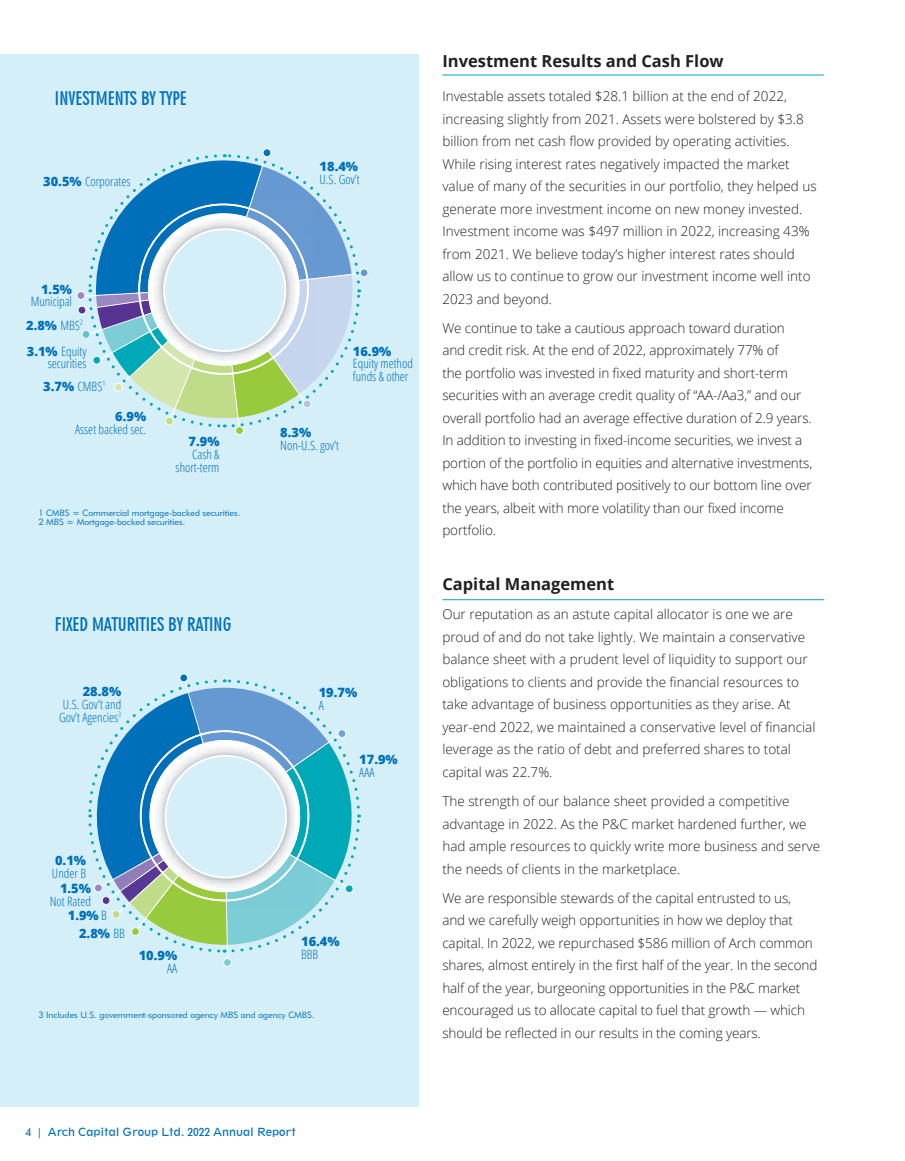
<style>
.page{position:relative;width:905px;height:1161px;background:#fff}
.page>*{position:absolute;margin:0;border:0;box-sizing:border-box;transform-origin:0 0}
.t1{font:18px "Geometric 706 BT Bold Condensed B";color:#0070ba}
.t2{font:700 16.5px "Open Sans";color:#231f20}
.t3{font:300 13.5px/22.5px "Open Sans";color:#231f20}
.t4{font:300 condensed 12.9px/12.9px "Open Sans";color:#0070ba}
.t5{font:800 12.9px "Open Sans";color:#0070ba}
.t6{font:300 condensed 12.75px/12.8px "Open Sans";color:#0070ba;text-align:right}
.t7{font:800 12.75px "Open Sans";color:#0070ba}
.t8{font:10.5px "Geometric 212 BT";color:#0070ba}
.t9{font:9px "Geometric 415 BT Lite A";color:#0070ba}
.s1{font-weight:800;font-stretch:normal}
.s2{font-weight:300;font-stretch:condensed}
</style>
<div class="page">
<div style="left:0;top:54px;width:418px;height:1053px;background:#d5eff9"></div>
<svg style="left:77px;top:148px;width:291px;height:287px"></svg>
<svg style="left:88px;top:674px;width:273px;height:293px"></svg>
<hr style="left:442px;top:599px;width:382px;height:1px;background:#00a9b7">
<hr style="left:442px;top:75px;width:382px;height:1px;background:#00a9b7">
<p class="t1" style="left:55px;top:88px;width:133px">INVESTMENTS BY TYPE</p>
<p class="t6" style="left:43px;top:174px;width:89px"><span class="s1">30.5%</span> Corporates</p>
<p class="t7" style="left:41px;top:279px;width:32px">1.5%</p>
<p class="t6" style="left:31px;top:295px;width:43px">Municipal</p>
<p class="t7" style="left:26px;top:315px;width:58px">2.8% <span class="s2">MBS</span><sup>2</sup></p>
<p class="t6" style="left:27px;top:344px;width:61px"><span class="s1">3.1%</span> Equity securities</p>
<p class="t7" style="left:43px;top:376px;width:64px">3.7% <span class="s2">CMBS</span><sup>1</sup></p>
<p class="t7" style="left:115px;top:407px;width:32px">6.9%</p>
<p class="t6" style="left:75px;top:423px;width:73px">Asset backed sec.</p>
<p class="t7" style="left:188px;top:432px;width:32px">7.9%</p>
<p class="t6" style="left:192px;top:448px;width:29px">Cash &amp;</p>
<p class="t6" style="left:176px;top:460px;width:45px">short-term</p>
<p class="t9" style="left:38px;top:507px;width:203px">1 CMBS = Commercial mortgage-backed securities.</p>
<p class="t9" style="left:38px;top:516px;width:148px">2 MBS = Mortgage-backed securities.</p>
<p class="t1" style="left:55px;top:614px;width:178px">FIXED MATURITIES BY RATING</p>
<p class="t5" style="left:83px;top:681px;width:40px">28.8%</p>
<p class="t4" style="left:59px;top:697px;width:64px">U.S. Gov’t and<br>Gov’t Agencies<sup>3</sup></p>
<p class="t5" style="left:55px;top:851px;width:32px">0.1%</p>
<p class="t4" style="left:52px;top:867px;width:36px">Under B</p>
<p class="t5" style="left:60px;top:879px;width:32px">1.5%</p>
<p class="t4" style="left:50px;top:895px;width:43px">Not Rated</p>
<p class="t5" style="left:68px;top:905px;width:41px">1.9% <span class="s2">B</span></p>
<p class="t5" style="left:79px;top:924px;width:47px">2.8% <span class="s2">BB</span></p>
<p class="t5" style="left:139px;top:945px;width:40px">10.9%</p>
<p class="t4" style="left:167px;top:961px;width:12px">AA</p>
<p class="t7" style="left:319px;top:157px;width:40px">18.4%</p>
<p class="t6" style="left:319px;top:172px;width:42px">U.S. Gov’t</p>
<p class="t7" style="left:353px;top:341px;width:40px">16.9%</p>
<p class="t6" style="left:353px;top:357px;width:62px;text-align:left">Equity method funds &amp; other</p>
<p class="t7" style="left:280px;top:423px;width:32px">8.3%</p>
<p class="t6" style="left:280px;top:438px;width:60px">Non-U.S. gov’t</p>
<p class="t5" style="left:319px;top:682px;width:40px">19.7%</p>
<p class="t4" style="left:319px;top:698px;width:7px">A</p>
<p class="t5" style="left:359px;top:750px;width:40px">17.9%</p>
<p class="t4" style="left:359px;top:766px;width:17px">AAA</p>
<p class="t5" style="left:301px;top:931px;width:40px">16.4%</p>
<p class="t4" style="left:301px;top:947px;width:19px">BBB</p>
<p class="t9" style="left:38px;top:1009px;width:278px">3 Includes U.S. government-sponsored agency MBS and agency CMBS.</p>
<p class="t2" style="left:442px;top:49px;width:283px">Investment Results and Cash Flow</p>
<p class="t3" style="left:442px;top:85px;width:376px">Investable assets totaled $28.1 billion at the end of 2022, increasing slightly from 2021. Assets were bolstered by $3.8 billion from net cash flow provided by operating activities.<br>While rising interest rates negatively impacted the market value of many of the securities in our portfolio, they helped us generate more investment income on new money invested.<br>Investment income was $497 million in 2022, increasing 43% from 2021. We believe today’s higher interest rates should allow us to continue to grow our investment income well into 2023 and beyond.</p>
<p class="t3" style="left:442px;top:316px;width:371px">We continue to take a cautious approach toward duration<br>and credit risk. At the end of 2022, approximately 77% of<br>the portfolio was invested in fixed maturity and short-term securities with an average credit quality of “AA-/Aa3,” and our overall portfolio had an average effective duration of 2.9 years.<br>In addition to investing in fixed-income securities, we invest a portion of the portfolio in equities and alternative investments, which have both contributed positively to our bottom line over the years, albeit with more volatility than our fixed income portfolio.</p>
<p class="t2" style="left:442px;top:572px;width:173px">Capital Management</p>
<p class="t3" style="left:442px;top:603px;width:374px">Our reputation as an astute capital allocator is one we are proud of and do not take lightly. We maintain a conservative balance sheet with a prudent level of liquidity to support our obligations to clients and provide the financial resources to take advantage of business opportunities as they arise. At year-end 2022, we maintained a conservative level of financial leverage as the ratio of debt and preferred shares to total capital was 22.7%.</p>
<p class="t3" style="left:442px;top:790px;width:379px">The strength of our balance sheet provided a competitive advantage in 2022. As the P&amp;C market hardened further, we had ample resources to quickly write more business and serve the needs of clients in the marketplace.</p>
<p class="t3" style="left:442px;top:886px;width:376px">We are responsible stewards of the capital entrusted to us, and we carefully weigh opportunities in how we deploy that capital. In 2022, we repurchased $586 million of Arch common shares, almost entirely in the first half of the year. In the second half of the year, burgeoning opportunities in the P&amp;C market encouraged us to allocate capital to fuel that growth — which should be reflected in our results in the coming years.</p>
<p class="t8" style="left:25px;top:1125px;width:272px">4 | Arch Capital Group Ltd. 2022 Annual Report</p>
</div>
